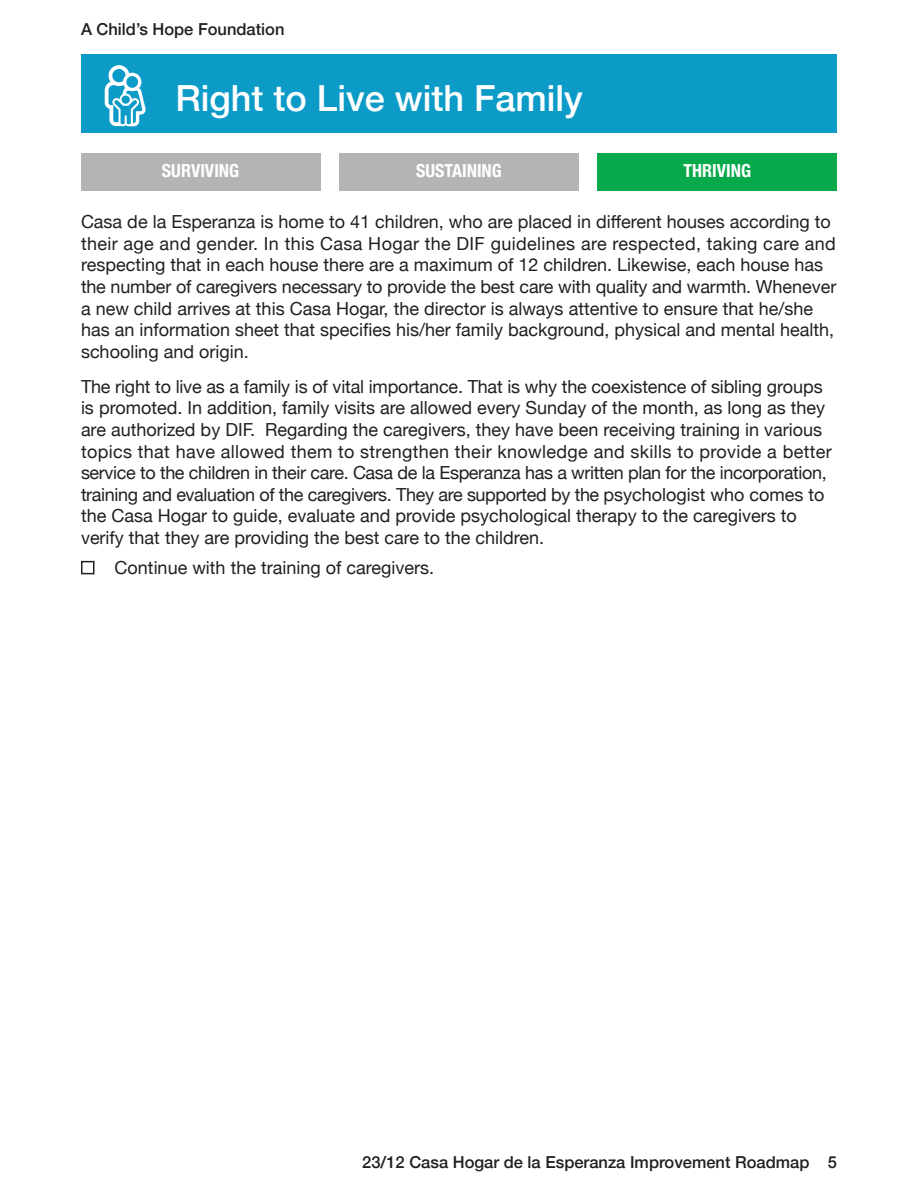
<style>
.page{position:relative;width:918px;height:1188px;background:#fff}
.page>*{position:absolute;margin:0;border:0;box-sizing:border-box;transform-origin:0 0}
.t1{font:500 36px "Helvetica Neue";color:#fff}
.Body{font:18px/21.6px "Helvetica Neue";color:#231f20}
.Table_Header{font:700 condensed 18px "Helvetica Neue";color:#fff}
.Numbering{font:500 16.5px "Helvetica Neue";color:#231f20}
</style>
<div class="page">
<div style="left:81px;top:54px;width:756px;height:79px;background:#0c9bc7"></div>
<svg style="left:105px;top:65px;width:41px;height:61px"></svg>
<div style="left:81px;top:561px;width:13px;height:13px;border:2px solid #231f20"></div>
<div style="left:81px;top:153px;width:239px;height:38px;background:#b2b4b6"></div>
<div style="left:339px;top:153px;width:240px;height:38px;background:#b2b4b6"></div>
<div style="left:598px;top:153px;width:239px;height:38px;background:#08a94b"></div>
<p class="Numbering" style="left:81px;top:15px;width:205px">A Child’s Hope Foundation</p>
<h3 class="t1" style="left:176px;top:69px;width:409px">Right to Live with Family</h3>
<p class="Table_Header" style="left:162px;top:156px;width:79px">SURVIVING</p>
<p class="Table_Header" style="left:416px;top:156px;width:87px">SUSTAINING</p>
<p class="Table_Header" style="left:684px;top:156px;width:69px">THRIVING</p>
<p class="Body" style="left:81px;top:212px;width:757px">Casa de la Esperanza is home to 41 children, who are placed in different houses according to their age and gender. In this Casa Hogar the DIF guidelines are respected, taking care and respecting that in each house there are a maximum of 12 children. Likewise, each house has the number of caregivers necessary to provide the best care with quality and warmth. Whenever a new child arrives at this Casa Hogar, the director is always attentive to ensure that he/she has an information sheet that specifies his/her family background, physical and mental health, schooling and origin.</p>
<p class="Body" style="left:81px;top:377px;width:752px">The right to live as a family is of vital importance. That is why the coexistence of sibling groups is promoted. In addition, family visits are allowed every Sunday of the month, as long as they are authorized by DIF. Regarding the caregivers, they have been receiving training in various topics that have allowed them to strengthen their knowledge and skills to provide a better service to the children in their care. Casa de la Esperanza has a written plan for the incorporation, training and evaluation of the caregivers. They are supported by the psychologist who comes to the Casa Hogar to guide, evaluate and provide psychological therapy to the caregivers to verify that they are providing the best care to the children.</p>
<p class="Body" style="left:115px;top:558px;width:321px">Continue with the training of caregivers.</p>
<p class="Numbering" style="left:362px;top:1149px;width:476px">23/12 Casa Hogar de la Esperanza Improvement Roadmap 5</p>
</div>
